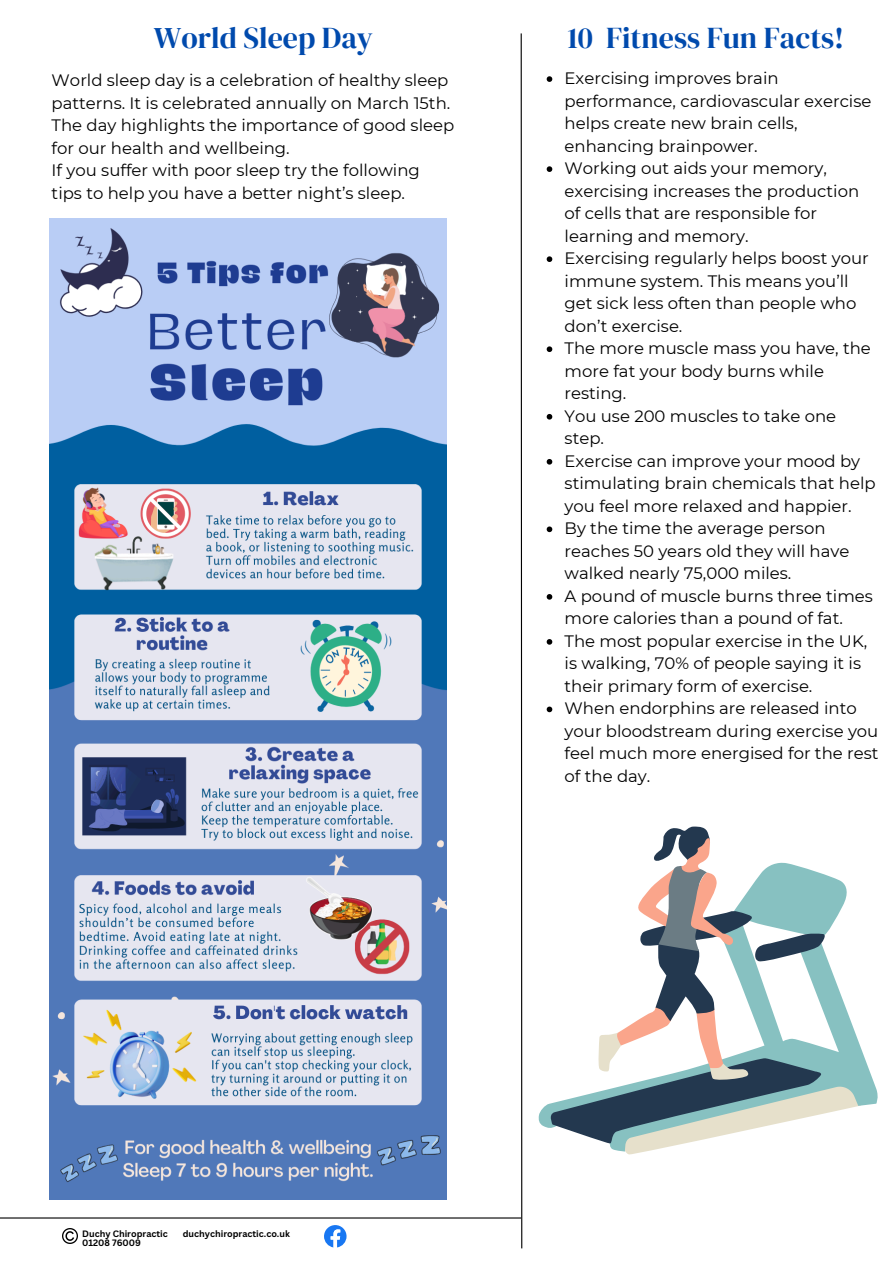
<style>
.page{position:relative;width:894px;height:1264px;background:#fff}
.page>*{position:absolute;margin:0;border:0;box-sizing:border-box;transform-origin:0 0}
.t1{font:30px "DM Serif Display";color:#004aad}
.t2{font:16.5px/22.5px "Montserrat";color:#000}
.t3{font:700 9px "Canva Sans";color:#000}
</style>
<div class="page">
<img style="left:62px;top:1228px;width:15px;height:15px">
<hr style="left:0;top:1217px;width:521px;height:1px;background:#000">
<svg style="left:520px;top:33px;width:2px;height:1216px"></svg>
<svg style="left:324px;top:1225px;width:22px;height:22px"></svg>
<svg style="left:538px;top:1046px;width:340px;height:82px"></svg>
<svg style="left:547px;top:826px;width:313px;height:329px"></svg>
<svg style="left:546px;top:76px;width:6px;height:6px"></svg>
<svg style="left:546px;top:166px;width:6px;height:6px"></svg>
<svg style="left:546px;top:256px;width:6px;height:6px"></svg>
<svg style="left:546px;top:346px;width:6px;height:6px"></svg>
<svg style="left:546px;top:414px;width:6px;height:5px"></svg>
<svg style="left:546px;top:459px;width:6px;height:5px"></svg>
<svg style="left:546px;top:526px;width:6px;height:6px"></svg>
<svg style="left:546px;top:594px;width:6px;height:5px"></svg>
<svg style="left:546px;top:639px;width:6px;height:5px"></svg>
<svg style="left:546px;top:706px;width:6px;height:6px"></svg>
<img style="left:49px;top:218px;width:397px;height:981px">
<p class="t1" style="left:154px;top:17px;width:221px">World Sleep Day</p>
<p class="t2" style="left:52px;top:69px;width:404px">World sleep day is a celebration of healthy sleep patterns. It is celebrated annually on March 15th.<br>The day highlights the importance of good sleep for our health and wellbeing.<br>If you suffer with poor sleep try the following tips to help you have a better night’s sleep.</p>
<h1 class="t1" style="left:567px;top:17px;width:278px">10 Fitness Fun Facts!</h1>
<p class="t2" style="left:564px;top:67px;width:308px">Exercising improves brain performance, cardiovascular exercise helps create new brain cells, enhancing brainpower.</p>
<h2 class="t2" style="left:564px;top:157px;width:296px">Working out aids your memory, exercising increases the production of cells that are responsible for learning and memory.</h2>
<p class="t2" style="left:564px;top:247px;width:305px">Exercising regularly helps boost your immune system. This means you’ll get sick less often than people who don’t exercise.</p>
<p class="t2" style="left:564px;top:337px;width:308px">The more muscle mass you have, the more fat your body burns while resting.</p>
<p class="t2" style="left:564px;top:404px;width:273px">You use 200 muscles to take one step.</p>
<p class="t2" style="left:564px;top:449px;width:312px">Exercise can improve your mood by stimulating brain chemicals that help you feel more relaxed and happier.</p>
<p class="t2" style="left:564px;top:517px;width:286px">By the time the average person reaches 50 years old they will have walked nearly 75,000 miles.</p>
<p class="t2" style="left:564px;top:584px;width:310px">A pound of muscle burns three times more calories than a pound of fat.</p>
<h1 class="t2" style="left:564px;top:629px;width:304px">The most popular exercise in the UK, is walking, 70% of people saying it is their primary form of exercise.</h1>
<p class="t2" style="left:564px;top:697px;width:315px">When endorphins are released into your bloodstream during exercise you feel much more energised for the rest of the day.</p>
<p class="t3" style="left:82px;top:1227px;width:87px">Duchy Chiropractic</p>
<p class="t3" style="left:183px;top:1227px;width:109px">duchychiropractic.co.uk</p>
<p class="t3" style="left:82px;top:1236px;width:60px">01208 76009</p>
</div>
